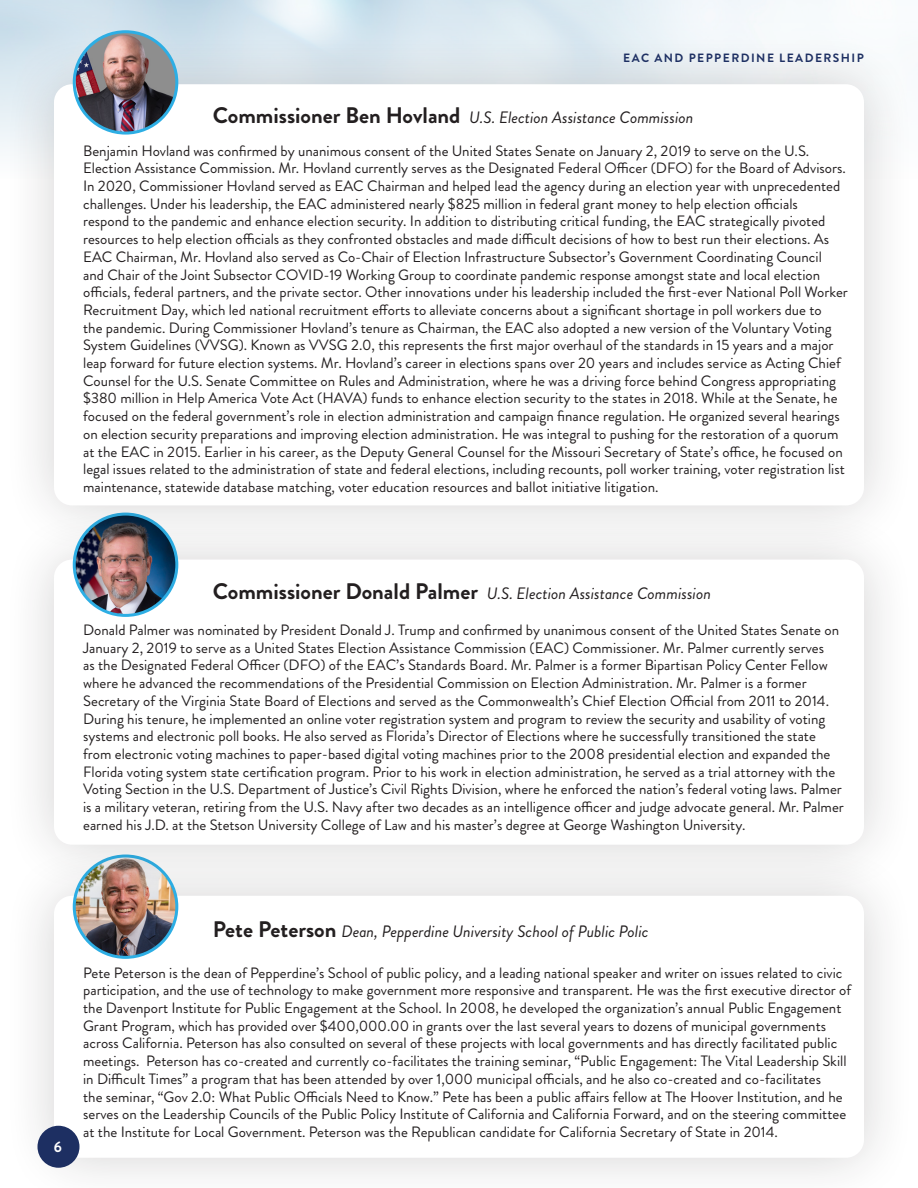
<style>
.page{position:relative;width:918px;height:1188px;background:#fff}
.page>*{position:absolute;margin:0;border:0;box-sizing:border-box;transform-origin:0 0}
.Body{font:italic 16.5px "Brandon Grotesque";color:#231f20}
.Body_NEW{font:15px/17.7px "Brandon Grotesque";color:#231f20}
.t1{font:700 15px "Brandon Grotesque";color:#fff}
.t2{font:700 12px "Brandon Grotesque";letter-spacing:.12em;color:#1e3063}
.s1{font-weight:700;font-style:normal;font-size:22.5px}
</style>
<div class="page">
<div style="left:1px;top:843px;width:916px;height:345px;background:#f6f6f6"></div>
<div style="left:54px;top:896px;width:810px;height:262px;background:#fff;border-radius:18px"></div>
<img style="left:74px;top:897px;width:103px;height:60px">
<div style="left:73px;top:855px;width:105px;height:104px;border:3px solid #2daee4;border-radius:50%"></div>
<div style="left:1px;top:507px;width:916px;height:390px;background:#231f20;opacity:.2"></div>
<div style="left:54px;top:560px;width:810px;height:285px;background:#fff;border-radius:18px"></div>
<img style="left:74px;top:558px;width:103px;height:57px">
<div style="left:73px;top:513px;width:105px;height:104px;border:3px solid #2daee4;border-radius:50%"></div>
<div style="left:1px;top:32px;width:916px;height:526px;background:#231f20;opacity:.2"></div>
<div style="left:54px;top:84px;width:810px;height:421px;background:#fff;border-radius:18px"></div>
<img style="left:74px;top:33px;width:103px;height:99px">
<div style="left:73px;top:30px;width:105px;height:105px;border:3px solid #2daee4;border-radius:50%"></div>
<div style="left:38px;top:1126px;width:42px;height:42px;background:#1d2f62;border-radius:50%"></div>
<p class="t2" style="left:623px;top:50px;width:242px">EAC AND PEPPERDINE LEADERSHIP</p>
<p class="Body" style="left:213px;top:106px;width:482px"><span class="s1">Commissioner Ben Hovland</span> U.S. Election Assistance Commission</p>
<p class="Body_NEW" style="left:83px;top:142px;width:766px">Benjamin Hovland was confirmed by unanimous consent of the United States Senate on January 2, 2019 to serve on the U.S.<br>Election Assistance Commission. Mr. Hovland currently serves as the Designated Federal Officer (DFO) for the Board of Advisors.<br>In 2020, Commissioner Hovland served as EAC Chairman and helped lead the agency during an election year with unprecedented challenges. Under his leadership, the EAC administered nearly $825 million in federal grant money to help election officials<br>respond to the pandemic and enhance election security. In addition to distributing critical funding, the EAC strategically pivoted resources to help election officials as they confronted obstacles and made difficult decisions of how to best run their elections. As EAC Chairman, Mr. Hovland also served as Co-Chair of Election Infrastructure Subsector’s Government Coordinating Council<br>and Chair of the Joint Subsector COVID-19 Working Group to coordinate pandemic response amongst state and local election officials, federal partners, and the private sector. Other innovations under his leadership included the first-ever National Poll Worker Recruitment Day, which led national recruitment efforts to alleviate concerns about a significant shortage in poll workers due to<br>the pandemic. During Commissioner Hovland’s tenure as Chairman, the EAC also adopted a new version of the Voluntary Voting System Guidelines (VVSG). Known as VVSG 2.0, this represents the first major overhaul of the standards in 15 years and a major leap forward for future election systems. Mr. Hovland’s career in elections spans over 20 years and includes service as Acting Chief Counsel for the U.S. Senate Committee on Rules and Administration, where he was a driving force behind Congress appropriating $380 million in Help America Vote Act (HAVA) funds to enhance election security to the states in 2018. While at the Senate, he focused on the federal government’s role in election administration and campaign finance regulation. He organized several hearings on election security preparations and improving election administration. He was integral to pushing for the restoration of a quorum at the EAC in 2015. Earlier in his career, as the Deputy General Counsel for the Missouri Secretary of State’s office, he focused on legal issues related to the administration of state and federal elections, including recounts, poll worker training, voter registration list maintenance, statewide database matching, voter education resources and ballot initiative litigation.</p>
<p class="Body" style="left:213px;top:582px;width:500px"><span class="s1">Commissioner Donald Palmer</span> U.S. Election Assistance Commission</p>
<p class="Body_NEW" style="left:83px;top:621px;width:762px">Donald Palmer was nominated by President Donald J. Trump and confirmed by unanimous consent of the United States Senate on January 2, 2019 to serve as a United States Election Assistance Commission (EAC) Commissioner. Mr. Palmer currently serves<br>as the Designated Federal Officer (DFO) of the EAC’s Standards Board. Mr. Palmer is a former Bipartisan Policy Center Fellow where he advanced the recommendations of the Presidential Commission on Election Administration. Mr. Palmer is a former Secretary of the Virginia State Board of Elections and served as the Commonwealth’s Chief Election Official from 2011 to 2014.<br>During his tenure, he implemented an online voter registration system and program to review the security and usability of voting systems and electronic poll books. He also served as Florida’s Director of Elections where he successfully transitioned the state from electronic voting machines to paper-based digital voting machines prior to the 2008 presidential election and expanded the Florida voting system state certification program. Prior to his work in election administration, he served as a trial attorney with the Voting Section in the U.S. Department of Justice’s Civil Rights Division, where he enforced the nation’s federal voting laws. Palmer is a military veteran, retiring from the U.S. Navy after two decades as an intelligence officer and judge advocate general. Mr. Palmer earned his J.D. at the Stetson University College of Law and his master’s degree at George Washington University.</p>
<p class="t1" style="left:54px;top:1136px;width:10px">6</p>
<p class="Body" style="left:213px;top:920px;width:437px"><span class="s1">Pete Peterson</span> Dean, Pepperdine University School of Public Polic</p>
<p class="Body_NEW" style="left:83px;top:964px;width:770px">Pete Peterson is the dean of Pepperdine’s School of public policy, and a leading national speaker and writer on issues related to civic participation, and the use of technology to make government more responsive and transparent. He was the first executive director of the Davenport Institute for Public Engagement at the School. In 2008, he developed the organization’s annual Public Engagement Grant Program, which has provided over $400,000.00 in grants over the last several years to dozens of municipal governments across California. Peterson has also consulted on several of these projects with local governments and has directly facilitated public meetings. Peterson has co-created and currently co-facilitates the training seminar, “Public Engagement: The Vital Leadership Skill in Difficult Times” a program that has been attended by over 1,000 municipal officials, and he also co-created and co-facilitates<br>the seminar, “Gov 2.0: What Public Officials Need to Know.” Pete has been a public affairs fellow at The Hoover Institution, and he serves on the Leadership Councils of the Public Policy Institute of California and California Forward, and on the steering committee at the Institute for Local Government. Peterson was the Republican candidate for California Secretary of State in 2014.</p>
</div>
